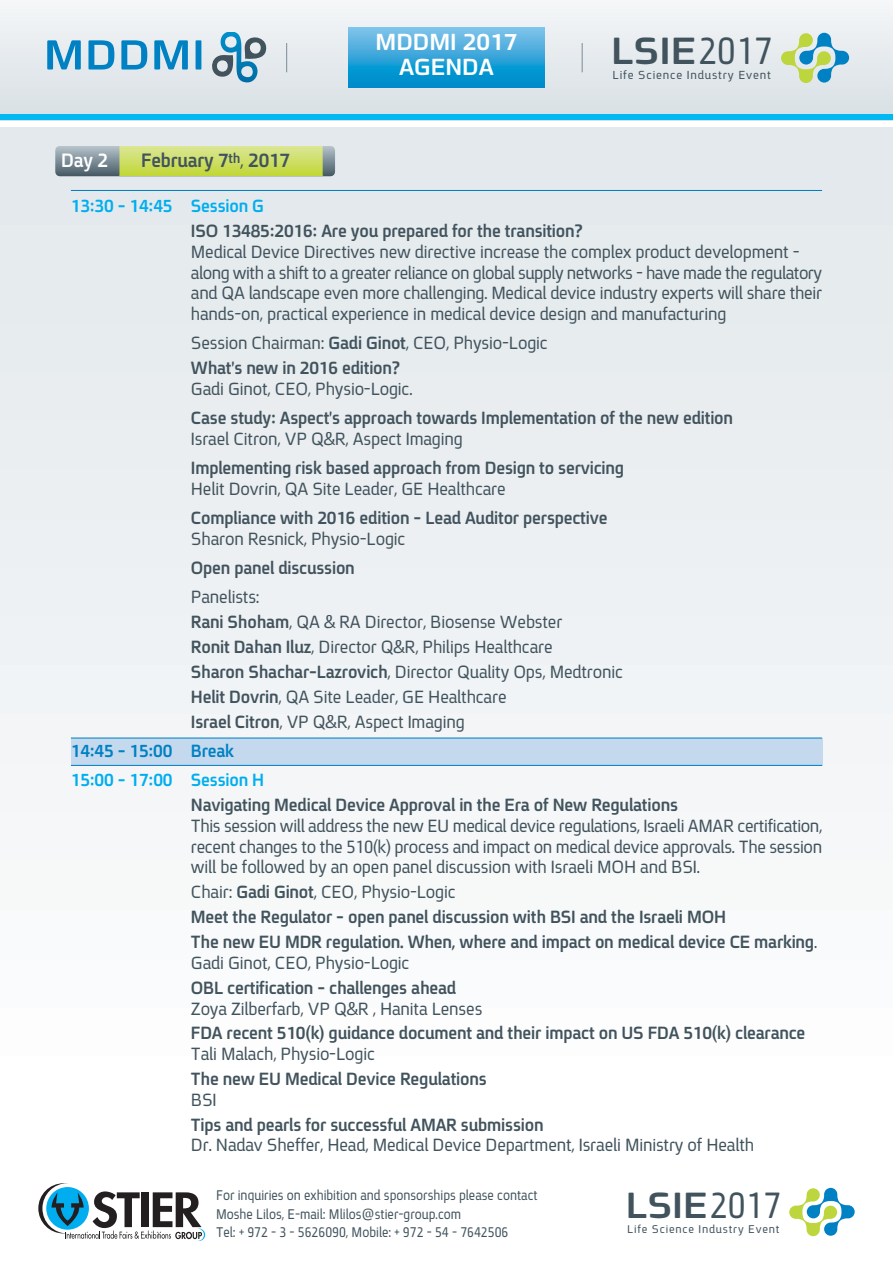
<style>
.page{position:relative;width:893px;height:1263px;background:#fff}
.page>*{position:absolute;margin:0;border:0;box-sizing:border-box;transform-origin:0 0}
.t1{font:700 45.45px "En Spoiler";letter-spacing:.02em;color:#0081c3;scale:1.1 1}
.t2{font:700 41.1px "En Spoiler";color:#41535d;scale:1.1 1}
.t3{font:700 39.6px "En Spoiler";color:#41535d;scale:1.1 1}
.t4{font:700 25.35px/25.3px "En Spoiler";color:#fff;text-align:center}
.t5{font:700 21px "En Spoiler";letter-spacing:-.01em;color:#41535d;scale:.96 1}
.t6{font:700 21px "En Spoiler";color:#fff;scale:.96 1}
.t7{font:19.2px/24.9px "En Spoiler";letter-spacing:-.01em;color:#41535d;scale:.96 1}
.t8{font:700 19.2px/24.9px "En Spoiler";letter-spacing:-.01em;color:#41535d;scale:.96 1}
.t9{font:700 19.2px "En Spoiler";letter-spacing:-.01em;color:#00aeef;scale:.96 1}
.t10{font:700 19.2px "En Spoiler";letter-spacing:-.01em;color:#0081c3;scale:.96 1}
.t11{font:15.15px/18.3px "En Spoiler";color:#41535d;scale:.9 1}
.t12{font:12.6px "En Spoiler";letter-spacing:.065em;color:#41535d}
.t13{font:12.15px "En Spoiler";letter-spacing:.065em;color:#41535d}
.s1{font-weight:400}
.s2{font-weight:700}
</style>
<div class="page">
<div style="left:0;top:0;width:893px;height:120px;background:linear-gradient(to bottom,#f4f6f8,#d6dfe4)"></div>
<div style="left:0;top:114px;width:893px;height:6px;background:#00b9f2"></div>
<div style="left:0;top:127px;width:893px;height:49px;background:#e3e9ec"></div>
<div style="left:0;top:176px;width:893px;height:49px;background:#e4e9ed"></div>
<div style="left:0;top:225px;width:893px;height:49px;background:#e6ebee"></div>
<div style="left:0;top:274px;width:893px;height:49px;background:#e6ebee"></div>
<div style="left:0;top:323px;width:893px;height:49px;background:#e7ecef"></div>
<div style="left:0;top:372px;width:893px;height:49px;background:#e9edf0"></div>
<div style="left:0;top:421px;width:893px;height:49px;background:#eaeef1"></div>
<div style="left:0;top:470px;width:893px;height:49px;background:#ebeff2"></div>
<div style="left:0;top:519px;width:893px;height:49px;background:#edf0f2"></div>
<div style="left:0;top:567px;width:893px;height:49px;background:#eef1f3"></div>
<div style="left:0;top:616px;width:893px;height:49px;background:#eff2f4"></div>
<div style="left:0;top:665px;width:893px;height:49px;background:#f0f4f6"></div>
<div style="left:0;top:714px;width:893px;height:49px;background:#f3f5f7"></div>
<div style="left:0;top:763px;width:893px;height:49px;background:#f4f6f7"></div>
<div style="left:0;top:812px;width:893px;height:49px;background:#f5f7f8"></div>
<div style="left:0;top:861px;width:893px;height:49px;background:#f7f9f9"></div>
<div style="left:0;top:910px;width:893px;height:49px;background:#f8fafb"></div>
<div style="left:0;top:959px;width:893px;height:49px;background:#fafbfc"></div>
<svg style="left:55px;top:146px;width:280px;height:30px;background:#b7c873"></svg>
<hr style="left:119px;top:146px;width:204px;height:1px;background:#dce796">
<div style="left:71px;top:738px;width:751px;height:27px;background:#c4d9ee"></div>
<hr style="left:71px;top:190px;width:751px;height:1px;background:#0081c3">
<hr style="left:71px;top:737px;width:751px;height:1px;background:#0081c3">
<hr style="left:71px;top:765px;width:751px;height:1px;background:#0081c3">
<svg style="left:781px;top:33px;width:68px;height:50px;background:#add0c0"></svg>
<svg style="left:208px;top:31px;width:59px;height:47px;background:#99b7c6"></svg>
<svg style="left:582px;top:43px;width:1px;height:29px"></svg>
<svg style="left:286px;top:43px;width:1px;height:29px"></svg>
<svg style="left:349px;top:27px;width:195px;height:60px;background:#34a5d9"></svg>
<svg style="left:789px;top:1188px;width:66px;height:48px"></svg>
<svg style="left:38px;top:1183px;width:50px;height:50px"></svg>
<svg style="left:42px;top:1183px;width:51px;height:50px"></svg>
<svg style="left:52px;top:1191px;width:153px;height:50px"></svg>
<h3 class="t4" style="left:376px;top:30px;width:143px">MDDMI 2017<br>AGENDA</h3>
<h1 class="t1" style="left:44px;top:36px;width:148px">MDDMI</h1>
<h2 class="t2" style="left:611px;top:33px;width:149px">LSIE<span class="s1">2017</span></h2>
<p class="t12" style="left:612px;top:70px;width:160px">Life Science Industry Event</p>
<p class="t5" style="left:141px;top:152px;width:157px">February 7<sup>th</sup><span class="s1">,</span> 2017</p>
<p class="t6" style="left:61px;top:152px;width:50px">Day 2</p>
<p class="t9" style="left:71px;top:198px;width:203px">13:30 - 14:45 Session G</p>
<p class="t8" style="left:191px;top:219px;width:410px">ISO 13485:2016: Are you prepared for the transition?</p>
<p class="t7" style="left:191px;top:242px;width:659px;line-height:20.7px">Medical Device Directives new directive increase the complex product development - along with a shift to a greater reliance on global supply networks - have made the regulatory and QA landscape even more challenging. Medical device industry experts will share their hands-on, practical experience in medical device design and manufacturing</p>
<p class="t7" style="left:191px;top:331px;width:373px">Session Chairman: <span class="s2">Gadi Ginot</span>, CEO, Physio-Logic<br><span class="s2">What’s new in 2016 edition?</span></p>
<p class="t7" style="left:191px;top:377px;width:232px">Gadi Ginot, CEO, Physio-Logic.</p>
<p class="t8" style="left:191px;top:406px;width:566px">Case study: Aspect’s approach towards Implementation of the new edition</p>
<p class="t7" style="left:191px;top:426px;width:285px">Israel Citron, VP Q&amp;R, Aspect Imaging</p>
<p class="t8" style="left:191px;top:456px;width:453px">Implementing risk based approach from Design to servicing</p>
<p class="t7" style="left:191px;top:476px;width:329px">Helit Dovrin, QA Site Leader, GE Healthcare</p>
<p class="t8" style="left:191px;top:506px;width:436px">Compliance with 2016 edition - Lead Auditor perspective</p>
<p class="t7" style="left:191px;top:526px;width:225px">Sharon Resnick, Physio-Logic</p>
<p class="t8" style="left:191px;top:556px;width:172px">Open panel discussion</p>
<p class="t7" style="left:191px;top:585px;width:452px">Panelists:<br><span class="s2">Rani Shoham</span>, QA &amp; RA Director, Biosense Webster<br><span class="s2">Ronit Dahan Iluz</span>, Director Q&amp;R, Philips Healthcare<br><span class="s2">Sharon Shachar-Lazrovich</span>, Director Quality Ops, Medtronic <span class="s2">Helit Dovrin</span>, QA Site Leader, GE Healthcare<br><span class="s2">Israel Citron</span>, VP Q&amp;R, Aspect Imaging</p>
<p class="t10" style="left:71px;top:743px;width:171px">14:45 - 15:00 Break</p>
<p class="t9" style="left:71px;top:772px;width:203px">15:00 - 17:00 Session H</p>
<p class="t8" style="left:191px;top:793px;width:509px">Navigating Medical Device Approval in the Era of New Regulations</p>
<p class="t7" style="left:191px;top:816px;width:659px;line-height:20.7px;text-align:justify">This session will address the new EU medical device regulations, Israeli AMAR certification, recent changes to the 510(k) process and impact on medical device approvals. The session will be followed by an open panel discussion with Israeli MOH and BSI.</p>
<p class="t8" style="left:191px;top:880px;width:654px"><span class="s1">Chair:</span> Gadi Ginot<span class="s1">, CEO, Physio-Logic<br></span>Meet the Regulator - open panel discussion with BSI and the Israeli MOH<br>The new EU MDR regulation. When, where and impact on medical device CE marking<span class="s1">.</span></p>
<p class="t7" style="left:191px;top:950px;width:229px">Gadi Ginot, CEO, Physio-Logic</p>
<p class="t8" style="left:191px;top:975px;width:278px">OBL certification - challenges ahead</p>
<p class="t7" style="left:191px;top:996px;width:305px">Zoya Zilberfarb, VP Q&amp;R , Hanita Lenses</p>
<p class="t8" style="left:191px;top:1021px;width:641px">FDA recent 510(k) guidance document and their impact on US FDA 510(k) clearance</p>
<p class="t7" style="left:191px;top:1042px;width:193px">Tali Malach, Physio-Logic</p>
<p class="t8" style="left:191px;top:1067px;width:310px">The new EU Medical Device Regulations</p>
<p class="t7" style="left:191px;top:1087px;width:28px">BSI</p>
<p class="t8" style="left:191px;top:1112px;width:369px">Tips and pearls for successful AMAR submission</p>
<p class="t7" style="left:191px;top:1133px;width:588px">Dr. Nadav Sheffer, Head, Medical Device Department, Israeli Ministry of Health</p>
<p class="t11" style="left:216px;top:1186px;width:359px">For inquiries on exhibition and sponsorships please contact<br>Moshe Lilos, E-mail: Mlilos@stier-group.com<br>Tel: + 972 - 3 - 5626090, Mobile: + 972 - 54 - 7642506</p>
<h3 class="t3" style="left:626px;top:1188px;width:143px">LSIE<span class="s1">2017</span></h3>
<p class="t13" style="left:627px;top:1223px;width:154px">Life Science Industry Event</p>
</div>
